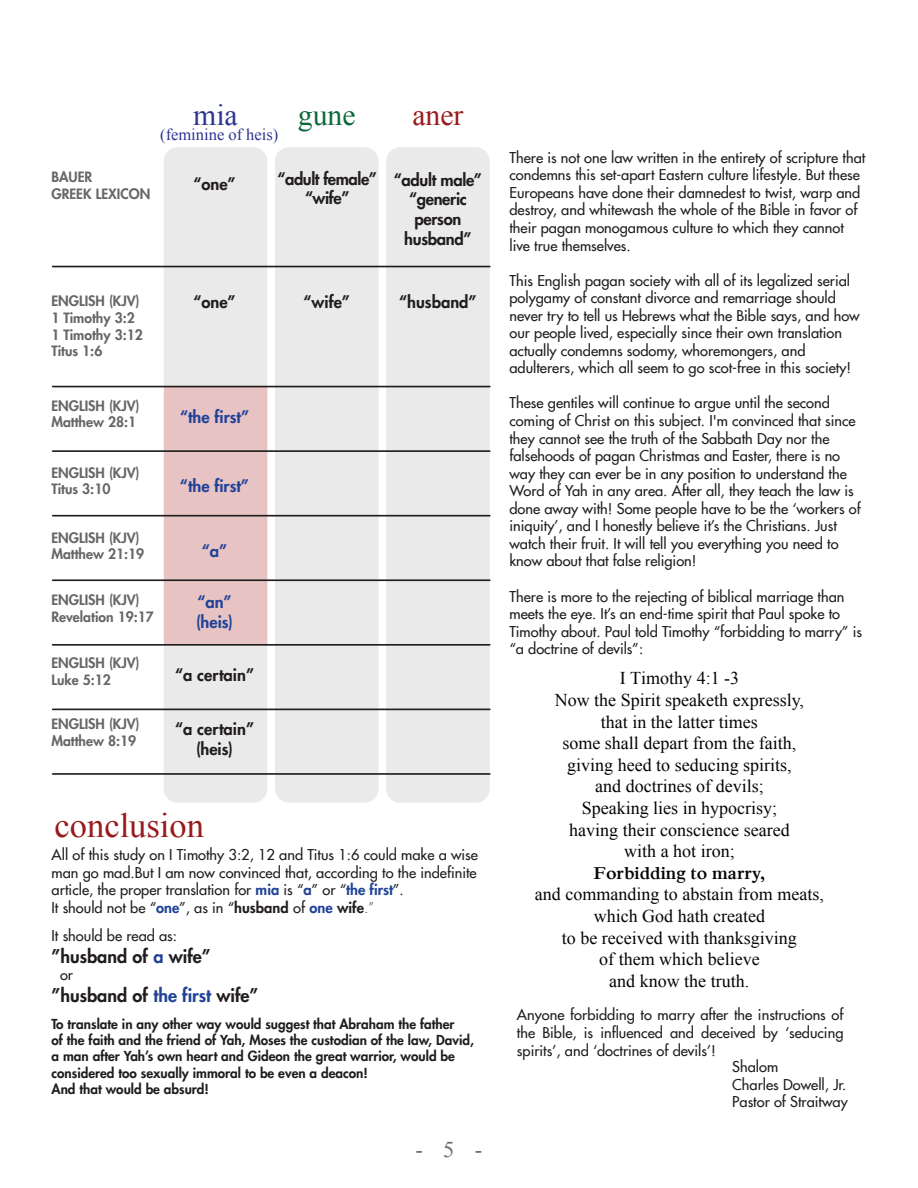
<style>
.page{position:relative;width:918px;height:1188px;background:#fff}
.page>*{position:absolute;margin:0;border:0;box-sizing:border-box;transform-origin:0 0}
.t1{font:34.5px "Iskoola Pota";color:#991a1e}
.t2{font:29.7px "Iskoola Pota";color:#991a1e}
.t3{font:29.7px "Iskoola Pota";color:#0c6939}
.t4{font:29.7px "Iskoola Pota";color:#2c3590}
.t5{font:22.5px "Iskoola Pota";color:#6d6e71}
.t6{font:18px/21.6px "Iskoola Pota";color:#040503;text-align:center}
.t7{font:800 18px "Futura";color:#211d1e}
.t8{font:700 18px "Iskoola Pota";color:#040503}
.t9{font:800 16.5px/19.8px "Futura";letter-spacing:-.02em;color:#211d1e;text-align:center}
.t10{font:800 16.5px/19.8px "Futura";color:#211d1e;text-align:center}
.t11{font:800 16.5px/19.8px "Futura";color:#204398}
.t12{font:16.5px "Iskoola Pota";color:#2c3590}
.t13{font:500 14.7px/17.5px "Futura";color:#211d1e}
.t14{font:800 13.95px/16.8px "Futura";color:#666}
.t15{font:800 13.5px/16.2px "Futura";color:#211d1e}
.s1{font-weight:800;color:#204398}
.s2{font-weight:800}
.s3{font-weight:300}
.s4{color:#204398}
</style>
<div class="page">
<div style="left:164px;top:147px;width:103px;height:656px;background:#eaeaea"></div>
<div style="left:275px;top:147px;width:104px;height:656px;background:#eaeaea;border-radius:14px"></div>
<div style="left:386px;top:147px;width:104px;height:656px;background:#eaeaea;border-radius:14px"></div>
<div style="left:164px;top:387px;width:103px;height:258px;background:#e8c3c4"></div>
<hr style="left:52px;top:386px;width:439px;height:1px;background:#211d1e">
<hr style="left:52px;top:450px;width:439px;height:2px;background:#211d1e">
<hr style="left:52px;top:515px;width:439px;height:2px;background:#211d1e">
<hr style="left:52px;top:579px;width:439px;height:2px;background:#211d1e">
<hr style="left:52px;top:644px;width:439px;height:2px;background:#211d1e">
<hr style="left:52px;top:709px;width:439px;height:1px;background:#211d1e">
<hr style="left:52px;top:773px;width:439px;height:2px;background:#211d1e">
<hr style="left:52px;top:266px;width:439px;height:1px;background:#211d1e">
<p class="t14" style="left:51px;top:169px;width:100px">BAUER<br>GREEK LEXICON</p>
<h2 class="t4" style="left:193px;top:98px;width:46px">mia</h2>
<p class="t12" style="left:160px;top:124px;width:120px">(feminine of heis)</p>
<h2 class="t3" style="left:298px;top:98px;width:59px">gune</h2>
<p class="t9" style="left:193px;top:174px;width:44px">“one”</p>
<p class="t9" style="left:277px;top:169px;width:101px">“adult female” “wife”</p>
<h2 class="t2" style="left:412px;top:98px;width:53px">aner</h2>
<p class="t9" style="left:394px;top:170px;width:90px">“adult male” “generic person husband”</p>
<p class="t14" style="left:51px;top:293px;width:93px">ENGLISH (KJV)<br>1 Timothy 3:2<br>1 Timothy 3:12<br>Titus 1:6</p>
<p class="t9" style="left:193px;top:292px;width:44px">“one”</p>
<p class="t9" style="left:304px;top:292px;width:48px">“wife”</p>
<p class="t10" style="left:399px;top:292px;width:79px">“husband”</p>
<p class="t14" style="left:51px;top:397px;width:90px">ENGLISH (KJV)<br>Matthew 28:1</p>
<p class="t11" style="left:180px;top:407px;width:71px">“the first”</p>
<p class="t14" style="left:51px;top:464px;width:90px">ENGLISH (KJV)<br>Titus 3:10</p>
<p class="t11" style="left:180px;top:476px;width:71px">“the first”</p>
<p class="t14" style="left:51px;top:529px;width:94px">ENGLISH (KJV)<br>Matthew 21:19</p>
<p class="t11" style="left:202px;top:541px;width:27px">“a”</p>
<p class="t14" style="left:51px;top:592px;width:104px">ENGLISH (KJV)<br>Revelation 19:17</p>
<p class="t11" style="left:196px;top:592px;width:39px">“an” (heis)</p>
<p class="t14" style="left:51px;top:654px;width:90px">ENGLISH (KJV)<br>Luke 5:12</p>
<p class="t10" style="left:175px;top:665px;width:81px">“a certain”</p>
<p class="t14" style="left:51px;top:715px;width:90px">ENGLISH (KJV)<br>Matthew 8:19</p>
<p class="t10" style="left:175px;top:719px;width:81px">“a certain” (heis)</p>
<h1 class="t1" style="left:55px;top:805px;width:151px">conclusion</h1>
<p class="t13" style="left:52px;top:846px;width:428px">All of this study on I Timothy 3:2, 12 and Titus 1:6 could make a wise man go mad.But I am now convinced that, according to the indefinite article, the proper translation for <span class="s1">mia</span> is “<span class="s1">a</span>” or “<span class="s1">the first</span>”.<br>It should not be “<span class="s1">one</span>”, as in “<span class="s2">husband</span> of <span class="s1">one</span> <span class="s2">wife</span><span class="s3">.”</span></p>
<p class="t13" style="left:52px;top:927px;width:127px">It should be read as:</p>
<p class="t7" style="left:52px;top:945px;width:161px">”husband of <span class="s4">a</span> wife”</p>
<p class="t13" style="left:60px;top:966px;width:15px">or</p>
<p class="t7" style="left:52px;top:984px;width:208px">”husband of <span class="s4">the first</span> wife”</p>
<p class="t15" style="left:52px;top:1016px;width:424px">To translate in any other way would suggest that Abraham the father<br>of the faith and the friend of Yah, Moses the custodian of the law, David, a man after Yah’s own heart and Gideon the great warrior, would be considered too sexually immoral to be even a deacon!<br>And that would be absurd!</p>
<h3 class="t5" style="left:416px;top:1137px;width:68px">-5-</h3>
<p class="t13" style="left:509px;top:149px;width:357px">There is not one law written in the entirety of scripture that condemns this set-apart Eastern culture lifestyle. But these Europeans have done their damnedest to twist, warp and destroy, and whitewash the whole of the Bible in favor of their pagan monogamous culture to which they cannot live true themselves.</p>
<p class="t13" style="left:509px;top:271px;width:352px">This English pagan society with all of its legalized serial polygamy of constant divorce and remarriage should never try to tell us Hebrews what the Bible says, and how our people lived, especially since their own translation actually condemns sodomy, whoremongers, and adulterers, which all seem to go scot-free in this society!</p>
<p class="t13" style="left:509px;top:394px;width:353px">These gentiles will continue to argue until the second coming of Christ on this subject. I'm convinced that since they cannot see the truth of the Sabbath Day nor the falsehoods of pagan Christmas and Easter, there is no way they can ever be in any position to understand the Word of Yah in any area. After all, they teach the law is done away with! Some people have to be the ‘workers of iniquity’, and I honestly believe it’s the Christians. Just watch their fruit. It will tell you everything you need to know about that false religion!</p>
<p class="t13" style="left:509px;top:587px;width:354px">There is more to the rejecting of biblical marriage than meets the eye. It’s an end-time spirit that Paul spoke to Timothy about. Paul told Timothy “forbidding to marry” is “a doctrine of devils”:</p>
<p class="t6" style="left:555px;top:668px;width:251px">I Timothy 4:1 -3<br>Now the Spirit speaketh expressly, that in the latter times<br>some shall depart from the faith, giving heed to seducing spirits, and doctrines of devils;<br>Speaking lies in hypocrisy;<br>having their conscience seared with a hot iron;</p>
<p class="t8" style="left:594px;top:863px;width:173px">Forbidding to marry,</p>
<p class="t6" style="left:535px;top:884px;width:290px">and commanding to abstain from meats, which God hath created<br>to be received with thanksgiving<br>of them which believe<br>and know the truth.</p>
<p class="t13" style="left:517px;top:1006px;width:328px">Anyone forbidding to marry after the instructions of</p>
<p class="t13" style="left:517px;top:1024px;width:328px">the Bible, is influenced and deceived by ‘seducing</p>
<p class="t13" style="left:517px;top:1041px;width:200px">spirits’, and ‘doctrines of devils’!</p>
<p class="t13" style="left:732px;top:1058px;width:47px">Shalom</p>
<p class="t13" style="left:732px;top:1076px;width:116px">Charles Dowell, Jr.</p>
<p class="t13" style="left:732px;top:1093px;width:117px">Pastor of Straitway</p>
</div>
